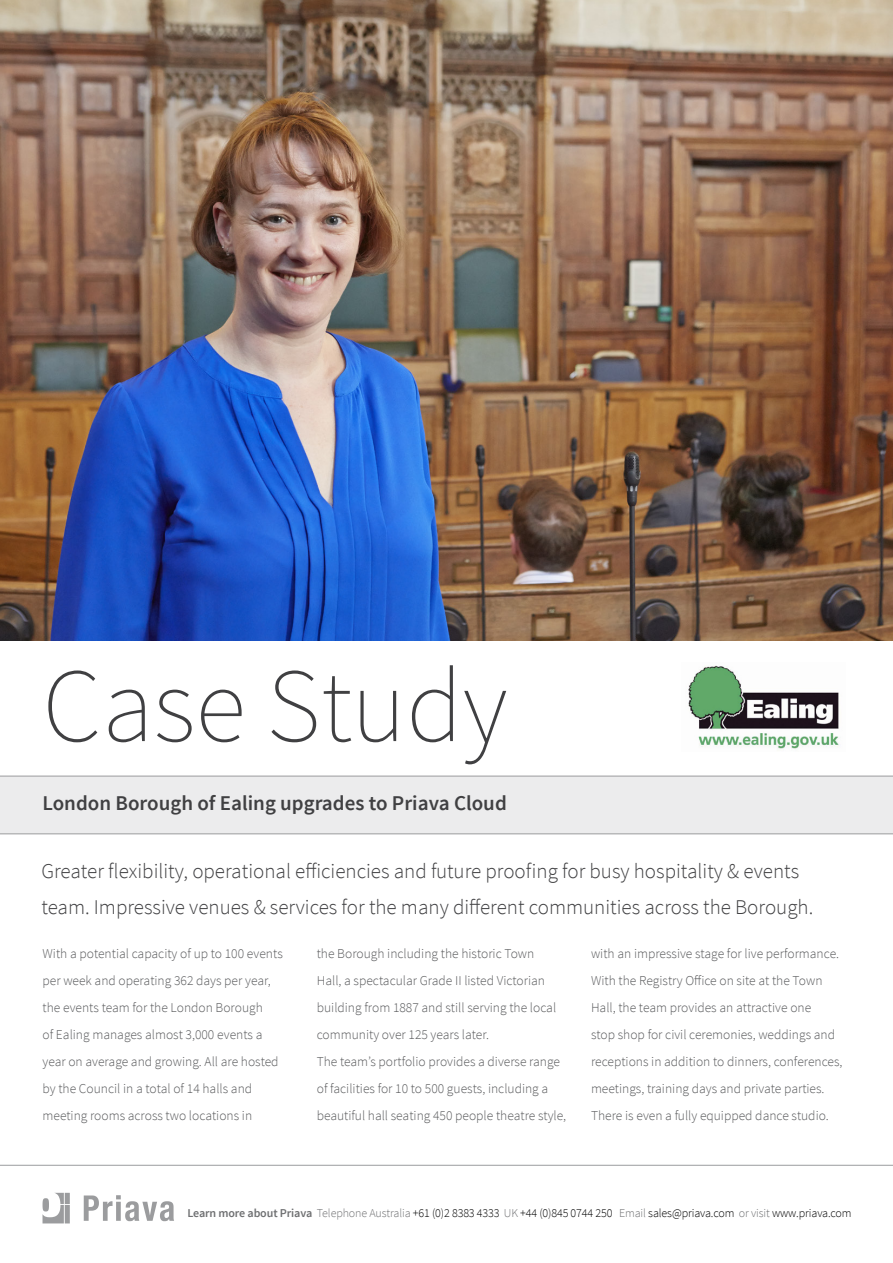
<style>
.page{position:relative;width:893px;height:1263px;background:#fff}
.page>*{position:absolute;margin:0;border:0;box-sizing:border-box;transform-origin:0 0}
.t1{font:200 105px "Source Sans Pro";color:#404042}
.t2{font:300 21px/36px "Source Sans Pro";color:#404042}
.t3{font:600 21px "Source Sans Pro";color:#404042}
.t4{font:300 13.5px/27px "Source Sans Pro";color:#58595b}
.t5{font:300 12px "Source Sans Pro";letter-spacing:-.01em;color:#000}
.s1{font-weight:600;color:#6f7072}
.s2{color:#6f7072}
</style>
<div class="page">
<img style="left:0;top:0;width:893px;height:640px">
<div style="left:0;top:776px;width:893px;height:58px;background:#ececed"></div>
<hr style="left:0;top:776px;width:893px;height:1px;background:#9b9c9e">
<hr style="left:0;top:1165px;width:893px;height:1px;background:#9b9c9e">
<hr style="left:0;top:833px;width:893px;height:1px;background:#9b9c9e">
<img style="left:688px;top:665px;width:152px;height:84px">
<svg style="left:43px;top:1193px;width:27px;height:30px"></svg>
<svg style="left:84px;top:1195px;width:90px;height:26px"></svg>
<p class="t1" style="left:43px;top:643px;width:466px">Case Study</p>
<p class="t3" style="left:43px;top:790px;width:466px">London Borough of Ealing upgrades to Priava Cloud</p>
<p class="t2" style="left:41px;top:853px;width:773px">Greater flexibility, operational efficiencies and future proofing for busy hospitality &amp; events team. Impressive venues &amp; services for the many different communities across the Borough.</p>
<p class="t4" style="left:43px;top:940px;width:242px">With a potential capacity of up to 100 events per week and operating 362 days per year, the events team for the London Borough<br>of Ealing manages almost 3,000 events a year on average and growing. All are hosted by the Council in a total of 14 halls and meeting rooms across two locations in</p>
<p class="t4" style="left:317px;top:940px;width:251px">the Borough including the historic Town<br>Hall, a spectacular Grade II listed Victorian building from 1887 and still serving the local community over 125 years later.<br>The team’s portfolio provides a diverse range of facilities for 10 to 500 guests, including a beautiful hall seating 450 people theatre style,</p>
<p class="t4" style="left:591px;top:940px;width:253px">with an impressive stage for live performance.<br>With the Registry Office on site at the Town Hall, the team provides an attractive one<br>stop shop for civil ceremonies, weddings and receptions in addition to dinners, conferences, meetings, training days and private parties.<br>There is even a fully equipped dance studio.</p>
<p class="t5" style="left:187px;top:1205px;width:665px"><span class="s1">Learn more about Priava</span> <span class="s2">Telephone Australia</span> +61 (0)2 8383 4333 <span class="s2">UK</span> +44 (0)845 0744 250 <span class="s2">Email</span> sales@priava.com <span class="s2">or visit</span> www.priava.com</p>
</div>
